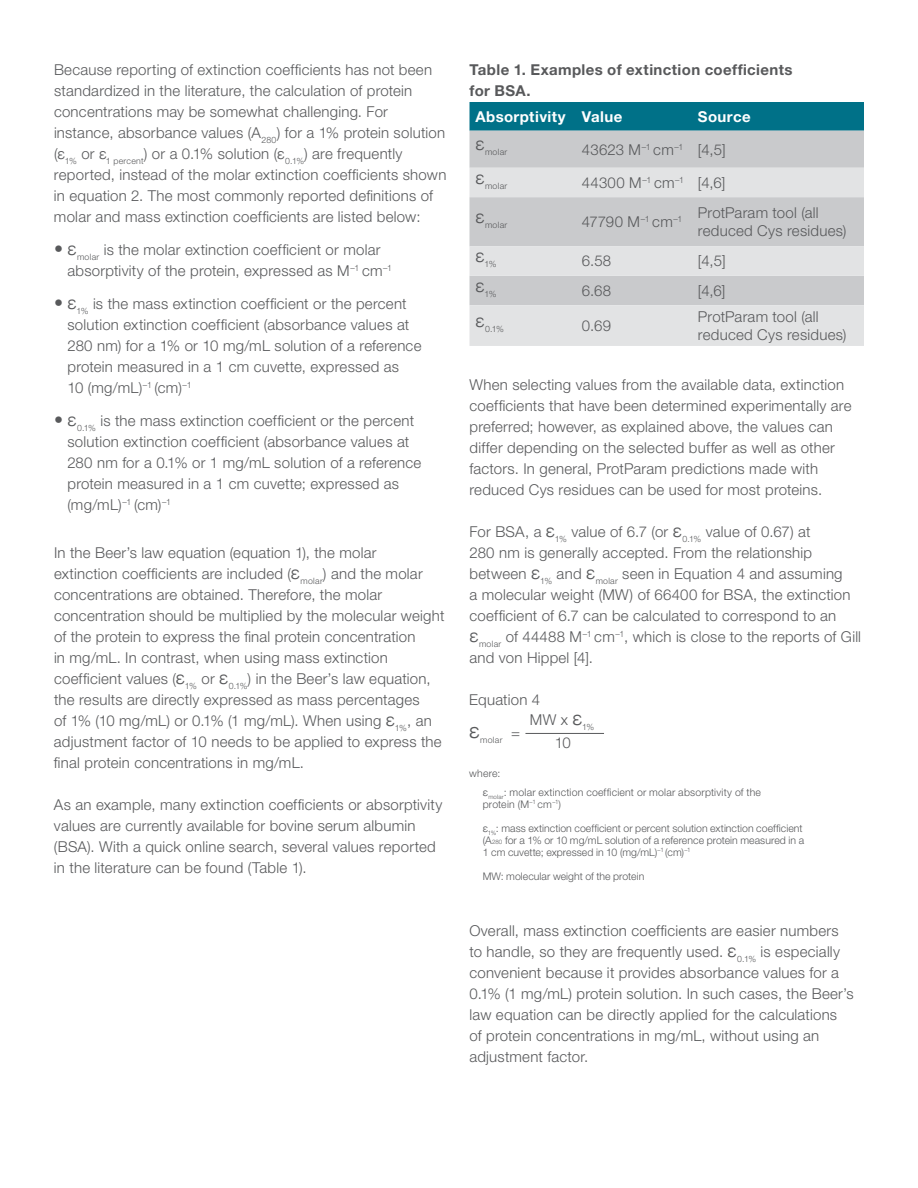
<style>
.page{position:relative;width:918px;height:1188px;background:#fff}
.page>*{position:absolute;margin:0;border:0;box-sizing:border-box;transform-origin:0 0}
.t1{font:300 21px "Helvetica Neue";color:#58595b}
.t2{font:300 15px/21px "Helvetica Neue LT Std";letter-spacing:.015em;color:#58595b}
.t3{font:700 15px/21px "Helvetica Neue LT Std";letter-spacing:.025em;color:#58595b}
.t4{font:700 15px "Helvetica Neue LT Std";letter-spacing:.025em;color:#fff}
.t5{font:300 10.5px/12px "Helvetica Neue LT Std";letter-spacing:.005em;color:#58595b}
.t6{font:300 8.7px "Helvetica Neue LT Std";letter-spacing:.035em;color:#58595b}
.s1{font-family:"Helvetica Neue"}
.s2{font-family:"Helvetica Neue";font-size:18px}
.s3{font-family:"Helvetica Neue";font-size:19.5px}
.s4{font-size:6.15px}
</style>
<div class="page">
<div style="left:470px;top:102px;width:394px;height:29px;background:#007188"></div>
<div style="left:470px;top:131px;width:394px;height:37px;background:#c9cacc"></div>
<svg style="left:470px;top:168px;width:394px;height:178px;background:#d7d8d9"></svg>
<hr style="left:525px;top:733px;width:79px;height:1px;background:#58595b">
<p class="t2" style="left:54px;top:59px;width:394px">Because reporting of extinction coefficients has not been standardized in the literature, the calculation of protein concentrations may be somewhat challenging. For instance, absorbance values (A<sub>280</sub>) for a 1% protein solution (<span class="s1">ε</span><sub>1%</sub> or <span class="s1">ε</span><sub>1</sub> <sub>percent</sub>) or a 0.1% solution (<span class="s1">ε</span><sub>0.1%</sub>) are frequently reported, instead of the molar extinction coefficients shown in equation 2. The most commonly reported definitions of molar and mass extinction coefficients are listed below:</p>
<p class="t2" style="left:67px;top:239px;width:326px;text-indent:-13px"><span class="s2">• ε</span><sub>molar</sub> is the molar extinction coefficient or molar absorptivity of the protein, expressed as M<sup>–1</sup> cm<sup>–1</sup></p>
<p class="t2" style="left:68px;top:293px;width:355px;text-indent:-14px"><span class="s2">• ε</span><sub>1%</sub> is the mass extinction coefficient or the percent solution extinction coefficient (absorbance values at 280 nm) for a 1% or 10 mg/mL solution of a reference protein measured in a 1 cm cuvette, expressed as<br>10 (mg/mL)<sup>–1</sup> (cm)<sup>–1</sup></p>
<p class="t2" style="left:67px;top:410px;width:355px;text-indent:-13px"><span class="s2">• ε</span><sub>0.1%</sub> is the mass extinction coefficient or the percent solution extinction coefficient (absorbance values at 280 nm for a 0.1% or 1 mg/mL solution of a reference protein measured in a 1 cm cuvette; expressed as (mg/mL)<sup>–1</sup> (cm)<sup>–1</sup></p>
<p class="t2" style="left:54px;top:542px;width:392px">In the Beer’s law equation (equation 1), the molar<br>extinction coefficients are included (<span class="s2">ε</span><sub>molar</sub>) and the molar concentrations are obtained. Therefore, the molar concentration should be multiplied by the molecular weight of the protein to express the final protein concentration<br>in mg/mL. In contrast, when using mass extinction coefficient values (<span class="s2">ε</span><sub>1%</sub> or <span class="s2">ε</span><sub>0.1%</sub>) in the Beer’s law equation, the results are directly expressed as mass percentages<br>of 1% (10 mg/mL) or 0.1% (1 mg/mL). When using <span class="s2">ε</span><sub>1%</sub>, an adjustment factor of 10 needs to be applied to express the final protein concentrations in mg/mL.</p>
<p class="t2" style="left:54px;top:794px;width:390px">As an example, many extinction coefficients or absorptivity values are currently available for bovine serum albumin (BSA). With a quick online search, several values reported in the literature can be found (Table 1).</p>
<p class="t3" style="left:470px;top:59px;width:325px">Table 1. Examples of extinction coefficients for BSA.</p>
<p class="t4" style="left:476px;top:107px;width:148px">Absorptivity Value</p>
<p class="t4" style="left:698px;top:107px;width:54px">Source</p>
<p class="t6" style="left:476px;top:147px;width:33px"><sup>ε</sup>molar</p>
<p class="t2" style="left:582px;top:138px;width:145px">43623 M<sup>–1</sup> cm<sup>–1</sup> [4,5]</p>
<p class="t6" style="left:476px;top:180px;width:33px"><sup>ε</sup>molar</p>
<p class="t2" style="left:582px;top:172px;width:145px">44300 M<sup>–1</sup> cm<sup>–1</sup> [4,6]</p>
<p class="t6" style="left:476px;top:220px;width:33px"><sup>ε</sup>molar</p>
<p class="t2" style="left:698px;top:203px;width:150px;line-height:18px;text-indent:-116px">47790 M<sub>–1</sub> cm<sub>–1</sub> ProtParam tool (all reduced Cys residues)</p>
<p class="t6" style="left:476px;top:259px;width:23px"><sup>ε</sup>1%</p>
<p class="t2" style="left:582px;top:250px;width:31px">6.58</p>
<p class="t2" style="left:698px;top:250px;width:29px">[4,5]</p>
<p class="t6" style="left:476px;top:288px;width:23px"><sup>ε</sup>1%</p>
<p class="t2" style="left:582px;top:280px;width:31px">6.68</p>
<p class="t2" style="left:698px;top:280px;width:29px">[4,6]</p>
<p class="t6" style="left:476px;top:323px;width:30px"><sup>ε</sup>0.1%</p>
<p class="t2" style="left:582px;top:315px;width:31px">0.69</p>
<p class="t2" style="left:698px;top:307px;width:150px;line-height:18px">ProtParam tool (all reduced Cys residues)</p>
<p class="t2" style="left:470px;top:374px;width:384px">When selecting values from the available data, extinction coefficients that have been determined experimentally are preferred; however, as explained above, the values can differ depending on the selected buffer as well as other factors. In general, ProtParam predictions made with reduced Cys residues can be used for most proteins.</p>
<p class="t2" style="left:469px;top:521px;width:393px">For BSA, a <span class="s2">ε</span><sub>1%</sub> value of 6.7 (or <span class="s2">ε</span><sub>0.1%</sub> value of 0.67) at<br>280 nm is generally accepted. From the relationship between <span class="s2">ε</span><sub>1%</sub> and <span class="s2">ε</span><sub>molar</sub> seen in Equation 4 and assuming<br>a molecular weight (MW) of 66400 for BSA, the extinction coefficient of 6.7 can be calculated to correspond to an <span class="s2">ε</span><sub>molar</sub> of 44488 M<sup>–1</sup> cm<sup>–1</sup>, which is close to the reports of Gill and von Hippel [4].</p>
<p class="t2" style="left:469px;top:689px;width:72px">Equation 4</p>
<p class="t2" style="left:530px;top:709px;width:54px">MW x <span class="s3">ε</span></p>
<p class="t6" style="left:582px;top:722px;width:14px">1%</p>
<p class="t5" style="left:483px;top:764px;width:280px;line-height:18.8px;text-indent:-14px">where:<br><span class="s1">ε</span><sub>molar</sub>: molar extinction coefficient or molar absorptivity of the</p>
<p class="t5" style="left:483px;top:798px;width:80px">protein (M<sup>–1</sup> cm<sup>–1</sup>)</p>
<p class="t5" style="left:483px;top:822px;width:323px"><span class="s1">ε</span><sub>1%</sub>: mass extinction coefficient or percent solution extinction coefficient (A<span class="s4">280</span> for a 1% or 10 mg/mL solution of a reference protein measured in a<br>1 cm cuvette; expressed in 10 (mg/mL)<sup>–1</sup> (cm)<sup>–1</sup></p>
<p class="t5" style="left:483px;top:870px;width:163px">MW: molecular weight of the protein</p>
<h1 class="t1" style="left:469px;top:713px;width:12px">ε</h1>
<p class="t6" style="left:480px;top:734px;width:41px">molar <sup>=</sup></p>
<p class="t2" style="left:555px;top:732px;width:18px">10</p>
<p class="t2" style="left:469px;top:920px;width:386px">Overall, mass extinction coefficients are easier numbers to handle, so they are frequently used. <span class="s2">ε</span><sub>0.1%</sub> is especially convenient because it provides absorbance values for a 0.1% (1 mg/mL) protein solution. In such cases, the Beer’s law equation can be directly applied for the calculations<br>of protein concentrations in mg/mL, without using an adjustment factor.</p>
</div>
